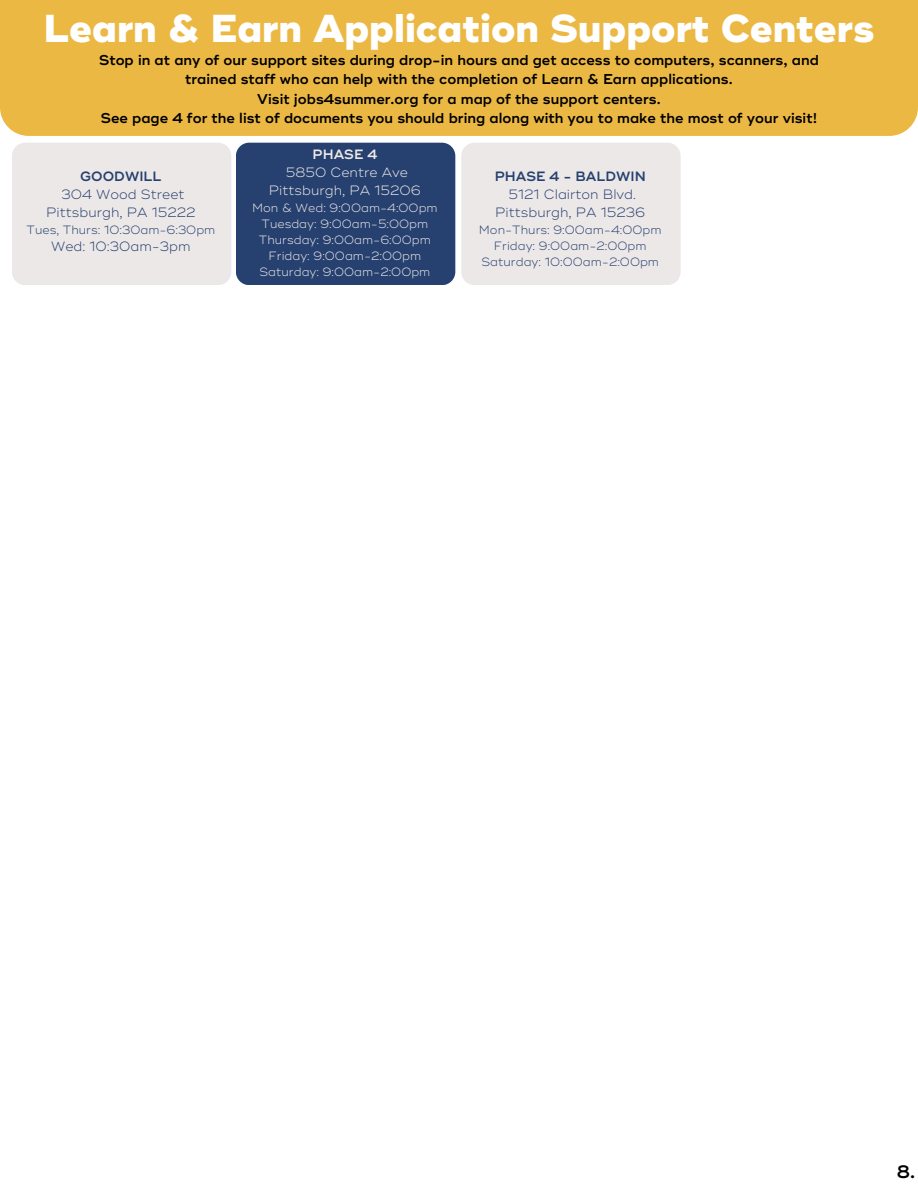
<style>
.page{position:relative;width:918px;height:1188px;background:#fff}
.page>*{position:absolute;margin:0;border:0;box-sizing:border-box;transform-origin:0 0}
.t1{font:800 38.85px "Ridley Grotesk";color:#fff}
.t2{font:600 18px "Ridley Grotesk";color:#000}
.t3{font:600 14.25px/19.2px "Ridley Grotesk";color:#000;text-align:center}
.t4{font:300 13.5px/18px "Ridley Grotesk";color:#26416f;text-align:center}
.t5{font:300 13.5px/18px "Ridley Grotesk";color:#ede8e8;text-align:center}
.t6{font:600 13.5px "Ridley Grotesk";color:#26416f}
.t7{font:600 13.5px "Ridley Grotesk";color:#ede8e8}
.t8{font:300 12px/16px "Ridley Grotesk";color:#ede8e8;text-align:center}
.t9{font:300 12px/16px "Ridley Grotesk";color:#26416f;text-align:center}
</style>
<div class="page">
<div style="left:0;top:0;width:918px;height:136px;background:#ecb844"></div>
<div style="left:12px;top:143px;width:219px;height:142px;background:#ede8e8;border-radius:13px"></div>
<div style="left:236px;top:143px;width:219px;height:142px;background:#26416f;border-radius:13px"></div>
<div style="left:461px;top:143px;width:219px;height:142px;background:#ede8e8;border-radius:13px"></div>
<h1 class="t1" style="left:43px;top:5px;width:833px">Learn &amp; Earn Application Support Centers</h1>
<p class="t3" style="left:99px;top:51px;width:721px">Stop in at any of our support sites during drop-in hours and get access to computers, scanners, and trained staff who can help with the completion of Learn &amp; Earn applications.<br>Visit jobs4summer.org for a map of the support centers.<br>See page 4 for the list of documents you should bring along with you to make the most of your visit!</p>
<p class="t7" style="left:313px;top:146px;width:66px">PHASE 4</p>
<p class="t5" style="left:269px;top:164px;width:153px">5850 Centre Ave<br>Pittsburgh, PA 15206</p>
<p class="t8" style="left:252px;top:200px;width:187px">Mon &amp; Wed: 9:00am-4:00pm<br>Tuesday: 9:00am-5:00pm<br>Thursday: 9:00am-6:00pm<br>Friday: 9:00am-2:00pm<br>Saturday: 9:00am-2:00pm</p>
<p class="t6" style="left:80px;top:168px;width:83px">GOODWILL</p>
<p class="t4" style="left:46px;top:186px;width:151px">304 Wood Street<br>Pittsburgh, PA 15222</p>
<p class="t9" style="left:27px;top:222px;width:190px">Tues, Thurs: 10:30am-6:30pm</p>
<p class="t4" style="left:51px;top:238px;width:141px">Wed: 10:30am-3pm</p>
<p class="t6" style="left:495px;top:168px;width:153px">PHASE 4 - BALDWIN</p>
<p class="t4" style="left:495px;top:186px;width:151px">5121 Clairton Blvd.<br>Pittsburgh, PA 15236</p>
<p class="t9" style="left:479px;top:222px;width:184px">Mon-Thurs: 9:00am-4:00pm<br>Friday: 9:00am-2:00pm<br>Saturday: 10:00am-2:00pm</p>
<p class="t2" style="left:897px;top:1161px;width:20px">8.</p>
</div>
